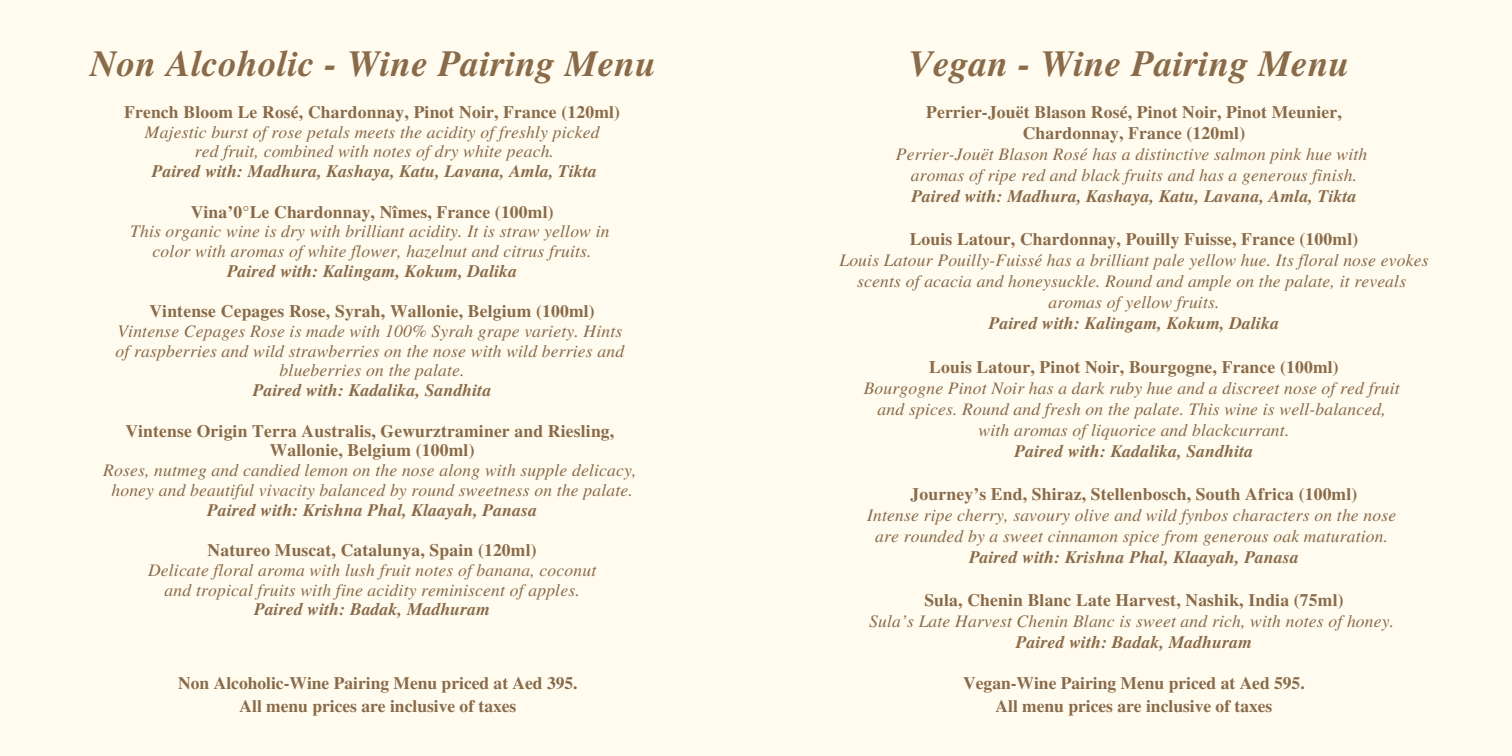
<style>
.page{position:relative;width:1512px;height:756px;background:#fffbee}
.page>*{position:absolute;margin:0;border:0;box-sizing:border-box;transform-origin:0 0}
.t1{font:italic 700 36.75px "Te X Gyre Termes";letter-spacing:.01em;color:#896a49}
.t2{font:italic 17.5px/21px "Te X Gyre Termes";letter-spacing:.01em;color:#896a49;text-align:center}
.t3{font:700 17.5px/23.6px "Te X Gyre Termes";letter-spacing:.01em;color:#896a49;text-align:center}
.t4{font:italic 700 17.5px "Te X Gyre Termes";letter-spacing:.01em;color:#896a49}
</style>
<div class="page">
<p class="t1" style="left:90px;top:36px;width:567px">Non Alcoholic - Wine Pairing Menu</p>
<p class="t1" style="left:909px;top:36px;width:443px">Vegan - Wine Pairing Menu</p>
<h1 class="t3" style="left:124px;top:99px;width:497px">French Bloom Le Rosé, Chardonnay, Pinot Noir, France (120ml)</h1>
<p class="t2" style="left:145px;top:120px;width:456px">Majestic burst of rose petals meets the acidity of freshly picked</p>
<p class="t2" style="left:195px;top:140px;width:361px">red fruit, combined with notes of dry white peach.</p>
<p class="t4" style="left:152px;top:158px;width:447px">Paired with: Madhura, Kashaya, Katu, Lavana, Amla, Tikta</p>
<p class="t3" style="left:191px;top:199px;width:364px">Vina’0°Le Chardonnay, Nîmes, France (100ml)</p>
<p class="t2" style="left:130px;top:220px;width:481px">This organic wine is dry with brilliant acidity. It is straw yellow in</p>
<p class="t2" style="left:153px;top:239px;width:440px">color with aromas of white flower, hazelnut and citrus fruits.</p>
<p class="t4" style="left:227px;top:258px;width:292px">Paired with: Kalingam, Kokum, Dalika</p>
<p class="t3" style="left:149px;top:299px;width:447px">Vintense Cepages Rose, Syrah, Wallonie, Belgium (100ml)</p>
<p class="t2" style="left:117px;top:320px;width:506px">Vintense Cepages Rose is made with 100% Syrah grape variety. Hints</p>
<p class="t2" style="left:116px;top:339px;width:510px">of raspberries and wild strawberries on the nose with wild berries and</p>
<p class="t2" style="left:280px;top:359px;width:187px">blueberries on the palate.</p>
<p class="t4" style="left:253px;top:377px;width:240px">Paired with: Kadalika, Sandhita</p>
<p class="t3" style="left:125px;top:418px;width:490px">Vintense Origin Terra Australis, Gewurztraminer and Riesling,</p>
<p class="t3" style="left:270px;top:438px;width:206px">Wallonie, Belgium (100ml)</p>
<p class="t2" style="left:103px;top:459px;width:535px">Roses, nutmeg and candied lemon on the nose along with supple delicacy,</p>
<p class="t2" style="left:111px;top:478px;width:523px">honey and beautiful vivacity balanced by round sweetness on the palate.</p>
<p class="t4" style="left:207px;top:497px;width:331px">Paired with: Krishna Phal, Klaayah, Panasa</p>
<p class="t3" style="left:208px;top:538px;width:330px">Natureo Muscat, Catalunya, Spain (120ml)</p>
<p class="t2" style="left:148px;top:558px;width:450px">Delicate floral aroma with lush fruit notes of banana, coconut</p>
<p class="t2" style="left:165px;top:578px;width:417px">and tropical fruits with fine acidity reminiscent of apples.</p>
<p class="t4" style="left:254px;top:596px;width:238px">Paired with: Badak, Madhuram</p>
<h1 class="t3" style="left:926px;top:100px;width:417px">Perrier-Jouët Blason Rosé, Pinot Noir, Pinot Meunier,</h1>
<p class="t3" style="left:1023px;top:121px;width:224px">Chardonnay, France (120ml)</p>
<p class="t2" style="left:896px;top:143px;width:473px">Perrier-Jouët Blason Rosé has a distinctive salmon pink hue with</p>
<p class="t2" style="left:911px;top:164px;width:448px">aromas of ripe red and black fruits and has a generous finish.</p>
<p class="t4" style="left:911px;top:183px;width:447px">Paired with: Madhura, Kashaya, Katu, Lavana, Amla, Tikta</p>
<p class="t3" style="left:910px;top:227px;width:450px">Louis Latour, Chardonnay, Pouilly Fuisse, France (100ml)</p>
<p class="t2" style="left:839px;top:249px;width:591px">Louis Latour Pouilly-Fuissé has a brilliant pale yellow hue. Its floral nose evokes scents of acacia and honeysuckle. Round and ample on the palate, it reveals</p>
<p class="t2" style="left:1048px;top:291px;width:173px">aromas of yellow fruits.</p>
<p class="t4" style="left:989px;top:311px;width:292px">Paired with: Kalingam, Kokum, Dalika</p>
<p class="t3" style="left:929px;top:354px;width:411px">Louis Latour, Pinot Noir, Bourgogne, France (100ml)</p>
<p class="t2" style="left:864px;top:376px;width:538px">Bourgogne Pinot Noir has a dark ruby hue and a discreet nose of red fruit</p>
<p class="t2" style="left:878px;top:397px;width:510px">and spices. Round and fresh on the palate. This wine is well-balanced,</p>
<p class="t2" style="left:979px;top:418px;width:312px">with aromas of liquorice and blackcurrant.</p>
<p class="t4" style="left:1015px;top:438px;width:240px">Paired with: Kadalika, Sandhita</p>
<p class="t3" style="left:911px;top:482px;width:448px">Journey’s End, Shiraz, Stellenbosch, South Africa (100ml)</p>
<p class="t2" style="left:867px;top:504px;width:531px">Intense ripe cherry, savoury olive and wild fynbos characters on the nose</p>
<p class="t2" style="left:875px;top:525px;width:514px">are rounded by a sweet cinnamon spice from generous oak maturation.</p>
<p class="t4" style="left:969px;top:544px;width:331px">Paired with: Krishna Phal, Klaayah, Panasa</p>
<p class="t3" style="left:924px;top:588px;width:421px">Sula, Chenin Blanc Late Harvest, Nashik, India (75ml)</p>
<p class="t2" style="left:869px;top:610px;width:527px">Sula’s Late Harvest Chenin Blanc is sweet and rich, with notes of honey.</p>
<p class="t4" style="left:1016px;top:630px;width:238px">Paired with: Badak, Madhuram</p>
<h2 class="t3" style="left:178px;top:670px;width:401px">Non Alcoholic-Wine Pairing Menu priced at Aed 395.<br>All menu prices are inclusive of taxes</h2>
<h2 class="t3" style="left:963px;top:670px;width:343px">Vegan-Wine Pairing Menu priced at Aed 595.<br>All menu prices are inclusive of taxes</h2>
</div>
